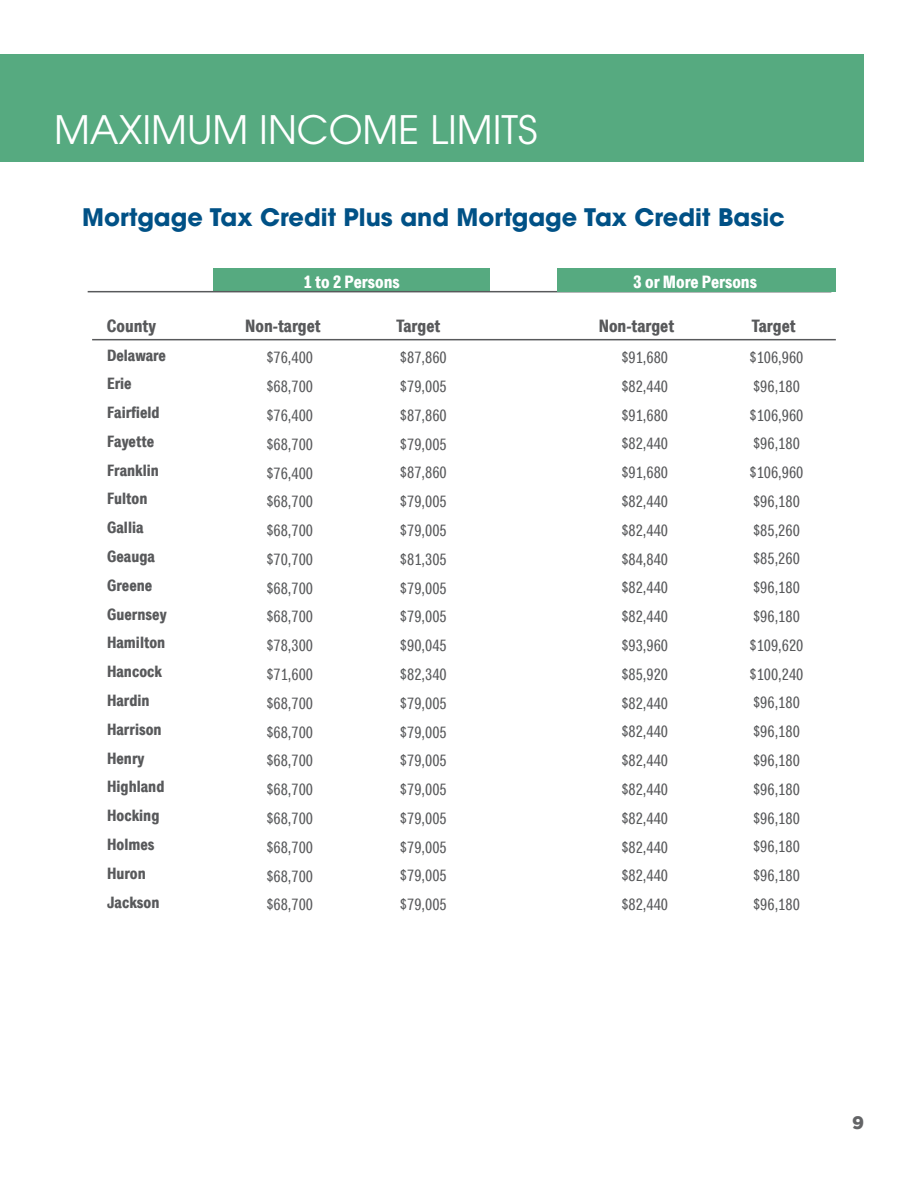
<style>
.page{position:relative;width:918px;height:1188px;background:#fff}
.page>*{position:absolute;margin:0;border:0;box-sizing:border-box;transform-origin:0 0}
.t1{font:39px "ITC Avant Garde Std";color:#fff}
.t2{font:700 24px "ITC Avant Garde Std";color:#005186}
.t3{font:700 condensed 18px "Classic Grotesque Pro";color:#58595b}
.t4{font:700 condensed 18px "Classic Grotesque Pro";color:#fff}
.t5{font:900 18px "Gotham";color:#636466}
.t6{font:condensed 16.5px/28.8px "Classic Grotesque Pro";color:#58595b;text-align:justify}
.t7{font:700 condensed 16.5px/28.8px "Classic Grotesque Pro";color:#58595b}
</style>
<div class="page">
<div style="left:0;top:54px;width:864px;height:108px;background:#56aa80"></div>
<div style="left:214px;top:269px;width:276px;height:23px;background:#56aa80"></div>
<hr style="left:92px;top:339px;width:744px;height:1px;background:#58595b">
<hr style="left:88px;top:291px;width:743px;height:1px;background:#58595b">
<div style="left:557px;top:269px;width:279px;height:23px;background:#56aa80"></div>
<h1 class="t1" style="left:54px;top:105px;width:485px">MAXIMUM INCOME LIMITS</h1>
<h2 class="t2" style="left:82px;top:202px;width:704px">Mortgage Tax Credit Plus and Mortgage Tax Credit Basic</h2>
<p class="t4" style="left:303px;top:271px;width:98px">1 to 2 Persons</p>
<p class="t3" style="left:107px;top:314px;width:51px">County</p>
<p class="t3" style="left:245px;top:314px;width:77px">Non-target</p>
<p class="t3" style="left:397px;top:314px;width:45px">Target</p>
<p class="t4" style="left:633px;top:271px;width:125px">3 or More Persons</p>
<p class="t3" style="left:599px;top:314px;width:77px">Non-target</p>
<p class="t3" style="left:752px;top:314px;width:45px">Target</p>
<p class="t7" style="left:107px;top:341px;width:61px">Delaware<br>Erie<br>Fairfield<br>Fayette<br>Franklin<br>Fulton<br>Gallia<br>Geauga<br>Greene<br>Guernsey<br>Hamilton<br>Hancock<br>Hardin<br>Harrison<br>Henry<br>Highland<br>Hocking<br>Holmes<br>Huron<br>Jackson</p>
<p class="t6" style="left:266px;top:343px;width:48px">$76,400 $68,700 $76,400 $68,700 $76,400 $68,700 $68,700 $70,700 $68,700 $68,700 $78,300 $71,600 $68,700 $68,700 $68,700 $68,700 $68,700 $68,700 $68,700 $68,700</p>
<p class="t6" style="left:400px;top:343px;width:48px">$87,860 $79,005 $87,860 $79,005 $87,860 $79,005 $79,005 $81,305 $79,005 $79,005 $90,045 $82,340 $79,005 $79,005 $79,005 $79,005 $79,005 $79,005 $79,005 $79,005</p>
<p class="t6" style="left:621px;top:343px;width:48px">$91,680 $82,440 $91,680 $82,440 $91,680 $82,440 $82,440 $84,840 $82,440 $82,440 $93,960 $85,920 $82,440 $82,440 $82,440 $82,440 $82,440 $82,440 $82,440 $82,440</p>
<p class="t6" style="left:750px;top:343px;width:55px;text-align:left">$106,960 $96,180 $106,960 $96,180 $106,960 $96,180 $85,260 $85,260 $96,180 $96,180 $109,620 $100,240 $96,180 $96,180 $96,180 $96,180 $96,180 $96,180 $96,180 $96,180</p>
<p class="t5" style="left:852px;top:1112px;width:13px">9</p>
</div>
